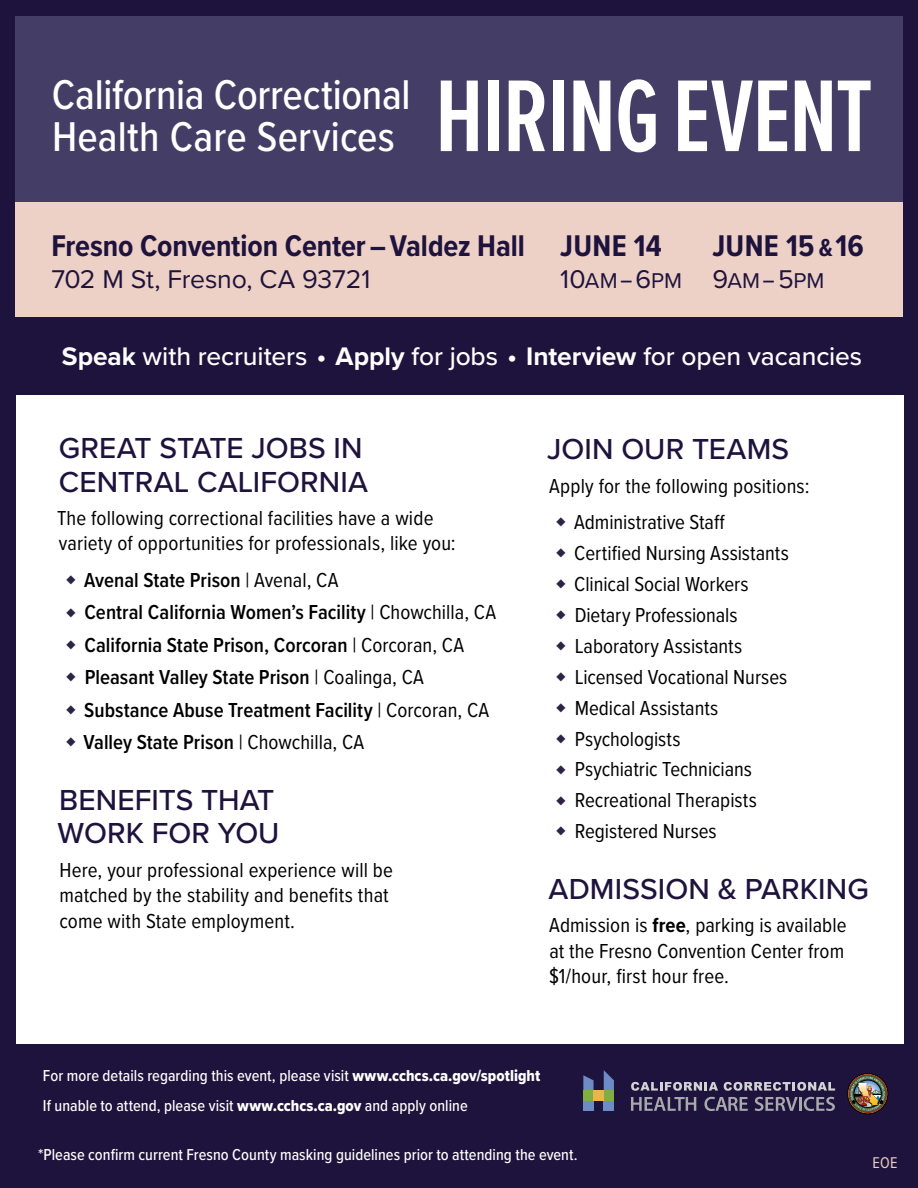
<style>
.page{position:relative;width:918px;height:1188px;background:#1e133c}
.page>*{position:absolute;margin:0;border:0;box-sizing:border-box;transform-origin:0 0}
.t1{font:600 105.75px "Proxima Nova Ex Cn";letter-spacing:-.02em;color:#fff}
.t2{font:500 43.2px/41.7px "Proxima Nova Cond";letter-spacing:-.005em;color:#fff}
.t3{font:700 31.05px "Proxima Nova Cond";color:#1e133c}
.t4{font:500 30px/33.8px "Proxima Nova";letter-spacing:.005em;color:#1e133c}
.t5{font:26.55px "Proxima Nova";letter-spacing:-.005em;color:#1e133c}
.t6{font:500 26.4px "Proxima Nova";letter-spacing:-.005em;color:#fff}
.t7{font:22.2px "Proxima Nova";color:#1e133c}
.t8{font:21px/30.9px "Proxima Nova Cond";letter-spacing:.005em;color:#000}
.t9{font:600 21px/32.4px "Proxima Nova Cond";color:#000}
.t10{font:500 16.35px/29.4px "Proxima Nova Cond";color:#fff}
.t11{font:16.2px "Proxima Nova Cond";color:#eccbc1}
.s1{font-size:22.2px}
.s2{font-size:25.5px}
.s3{font-size:26.55px}
.s4{font-weight:700}
.s5{font-weight:400;font-size:18px;color:#2e2347}
.s6{font-weight:400}
.s7{font-size:18px;color:#2e2347}
.s8{font-family:"Proxima Nova Cond Extrabld";font-weight:400}
</style>
<div class="page">
<div style="left:16px;top:395px;width:888px;height:648px;background:#fff"></div>
<div style="left:15px;top:16px;width:888px;height:186px;background:#443e67"></div>
<div style="left:15px;top:202px;width:888px;height:115px;background:#edd0c6"></div>
<div style="left:583px;top:1101px;width:11px;height:10px;background:#6c8bc7"></div>
<svg style="left:583px;top:1075px;width:11px;height:16px"></svg>
<svg style="left:604px;top:1070px;width:10px;height:21px"></svg>
<div style="left:604px;top:1101px;width:10px;height:10px;background:#6c8bc7"></div>
<div style="left:583px;top:1091px;width:11px;height:10px;background:#82ac44"></div>
<div style="left:604px;top:1091px;width:10px;height:10px;background:#82ac44"></div>
<div style="left:594px;top:1091px;width:10px;height:10px;background:#eab649"></div>
<svg style="left:631px;top:1097px;width:65px;height:14px"></svg>
<svg style="left:704px;top:1097px;width:44px;height:14px"></svg>
<svg style="left:755px;top:1097px;width:43px;height:14px"></svg>
<hr style="left:799px;top:1097px;width:3px;height:14px;background:#a7a9ac">
<svg style="left:804px;top:1097px;width:31px;height:14px"></svg>
<svg style="left:631px;top:1082px;width:87px;height:9px"></svg>
<svg style="left:724px;top:1082px;width:111px;height:9px"></svg>
<svg style="left:848px;top:1074px;width:40px;height:40px"></svg>
<div style="left:848px;top:1074px;width:40px;height:40px;border:1px solid #000;border-radius:50%"></div>
<div style="left:849px;top:1075px;width:38px;height:38px;border:1px solid #98281f;border-radius:50%"></div>
<svg style="left:850px;top:1077px;width:35px;height:34px"></svg>
<h2 class="t2" style="left:52px;top:73px;width:360px">California Correctional<br>Health Care Services</h2>
<h1 class="t1" style="left:435px;top:39px;width:439px">HIRING EVENT</h1>
<h3 class="t3" style="left:51px;top:223px;width:475px">Fresno Convention Center – Valdez Hall</h3>
<p class="t5" style="left:51px;top:259px;width:321px">702 M St, Fresno, CA 93721</p>
<h3 class="t3" style="left:560px;top:223px;width:103px">JUNE 14</h3>
<p class="t5" style="left:560px;top:259px;width:123px">10<span class="s1">AM</span> – 6<span class="s1">PM</span></p>
<h3 class="t3" style="left:712px;top:223px;width:153px">JUNE 15 <span class="s2">&amp;</span>16</h3>
<p class="t7" style="left:712px;top:264px;width:113px"><span class="s3">9</span>AM <span class="s3">– 5</span>PM</p>
<p class="t6" style="left:62px;top:337px;width:802px"><span class="s4">Speak</span> with recruiters <span class="s4">• Apply</span> for jobs <span class="s4">• Interview</span> for open vacancies</p>
<h3 class="t4" style="left:59px;top:430px;width:311px">GREAT STATE JOBS IN<br>CENTRAL CALIFORNIA</h3>
<p class="t8" style="left:57px;top:504px;width:400px;line-height:25.5px">The following correctional facilities have a wide variety of opportunities for professionals, like you:</p>
<p class="t9" style="left:66px;top:563px;width:431px"><span class="s5">♦</span> Avenal State Prison <span class="s6">| Avenal, CA<br></span><span class="s5">♦</span> Central California Women’s Facility <span class="s6">| Chowchilla, CA </span><span class="s5">♦</span> California State Prison, Corcoran <span class="s6">| Corcoran, CA<br></span><span class="s5">♦</span> Pleasant Valley State Prison <span class="s6">| Coalinga, CA<br></span><span class="s5">♦</span> Substance Abuse Treatment Facility <span class="s6">| Corcoran, CA </span><span class="s5">♦</span> Valley State Prison <span class="s6">| Chowchilla, CA</span></p>
<h3 class="t4" style="left:58px;top:782px;width:223px">BENEFITS THAT<br>WORK FOR YOU</h3>
<p class="t8" style="left:59px;top:856px;width:335px;line-height:25.5px">Here, your professional experience will be matched by the stability and benefits that come with State employment.</p>
<h3 class="t4" style="left:547px;top:431px;width:244px">JOIN OUR TEAMS</h3>
<p class="t8" style="left:557px;top:466px;width:254px;line-height:36.6px;text-indent:-7px">Apply for the following positions: <span class="s7">♦</span> Administrative Staff</p>
<p class="t8" style="left:557px;top:537px;width:234px"><span class="s7">♦</span> Certified Nursing Assistants <span class="s7">♦</span> Clinical Social Workers<br><span class="s7">♦</span> Dietary Professionals<br><span class="s7">♦</span> Laboratory Assistants<br><span class="s7">♦</span> Licensed Vocational Nurses <span class="s7">♦</span> Medical Assistants<br><span class="s7">♦</span> Psychologists<br><span class="s7">♦</span> Psychiatric Technicians<br><span class="s7">♦</span> Recreational Therapists<br><span class="s7">♦</span> Registered Nurses</p>
<h3 class="t4" style="left:549px;top:871px;width:322px">ADMISSION &amp; PARKING</h3>
<p class="t8" style="left:549px;top:912px;width:299px;line-height:25.5px;text-align:justify">Admission is <span class="s4">free</span>, parking is available at the Fresno Convention Center from $1/hour, first hour free.</p>
<p class="t10" style="left:43px;top:1061px;width:499px">For more details regarding this event, please visit <span class="s8">www.cchcs.ca.gov/spotlight<br></span>If unable to attend, please visit <span class="s8">www.cchcs.ca.gov</span> and apply online</p>
<p class="t10" style="left:38px;top:1140px;width:541px">*Please confirm current Fresno County masking guidelines prior to attending the event.</p>
<p class="t11" style="left:873px;top:1151px;width:27px">EOE</p>
</div>
